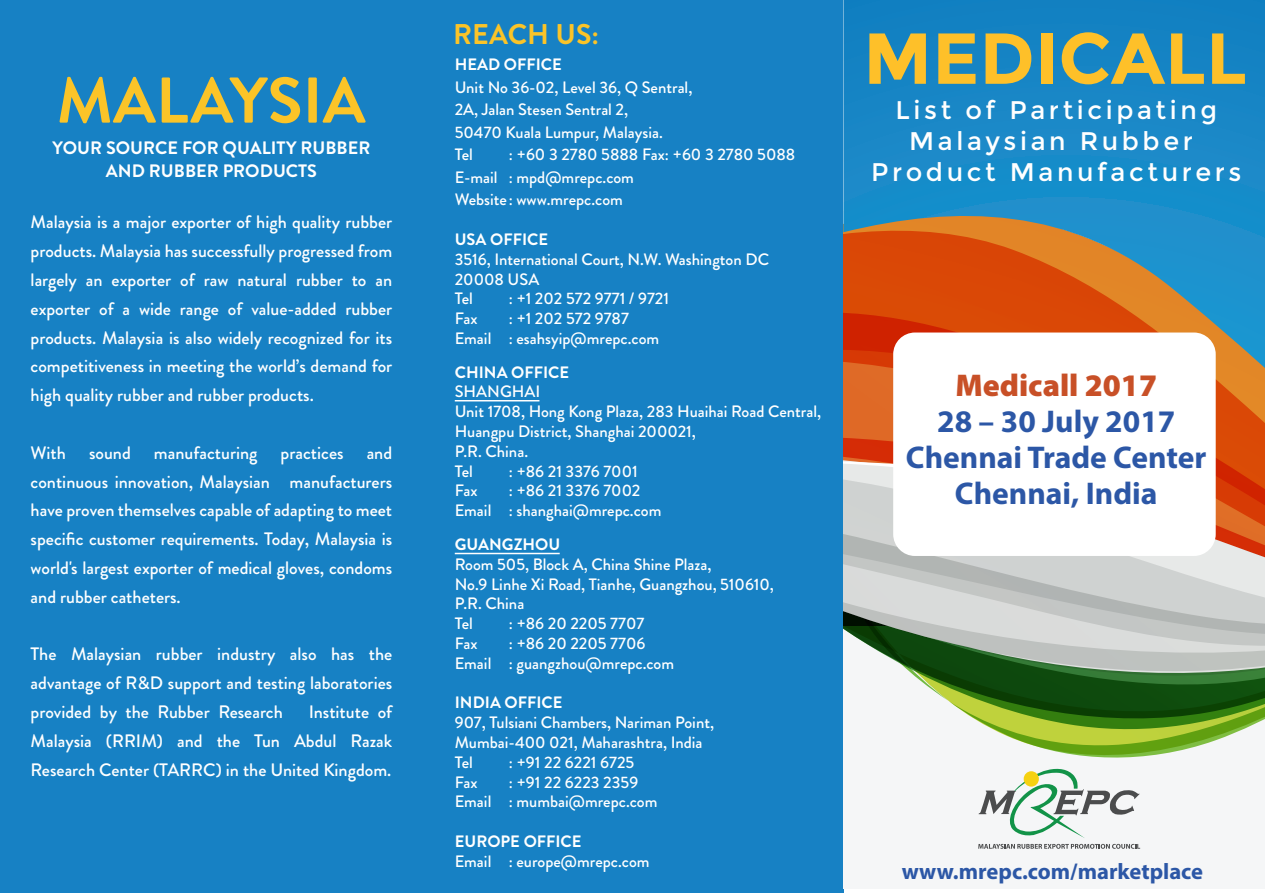
<style>
.page{position:relative;width:1265px;height:893px;background:#fff}
.page>*{position:absolute;margin:0;border:0;box-sizing:border-box;transform-origin:0 0}
.t1{font:700 72px "Montserrat";color:#fec029}
.t2{font:700 64.5px "Brandon Grotesque";color:#fbc428}
.t3{font:700 31.5px/36px "Myriad Pro";color:#2c57a6;text-align:center}
.t4{font:900 31.5px "Myriad Pro";color:#c85027}
.t5{font:700 28.5px "Brandon Grotesque";color:#fbc428}
.t6{font:25.5px/30.6px "Montserrat";letter-spacing:.14em;color:#fff;text-align:center}
.t7{font:700 22.5px "Myriad Pro";color:#2c57a6}
.t8{font:500 18px/28.8px "Brandon Grotesque";color:#fff;text-align:justify}
.t9{font:700 18px/22.8px "Brandon Grotesque";color:#fff;text-align:center}
.t10{font:500 16.5px/19.8px "Brandon Grotesque";color:#fff}
.t11{font:700 16.5px "Brandon Grotesque";color:#fff}
</style>
<div class="page">
<div style="left:0;top:0;width:843px;height:893px;background:#1781c4"></div>
<div style="left:843px;top:0;width:421px;height:888px;background:#f5f6f7"></div>
<svg style="left:923px;top:683px;width:341px;height:74px"></svg>
<svg style="left:843px;top:368px;width:421px;height:69px;background:#de691f"></svg>
<svg style="left:843px;top:437px;width:421px;height:21px;background:#d83f09"></svg>
<svg style="left:843px;top:458px;width:421px;height:225px"></svg>
<svg style="left:843px;top:462px;width:421px;height:86px;background:#d69176"></svg>
<svg style="left:843px;top:548px;width:421px;height:127px;background:#b5beb6"></svg>
<svg style="left:843px;top:0;width:421px;height:368px;background:#4a7c97"></svg>
<svg style="left:978px;top:844px;width:162px;height:5px"></svg>
<svg style="left:978px;top:768px;width:161px;height:70px"></svg>
<div style="left:1023px;top:771px;width:15px;height:16px;background:#f5d111;border-radius:50%"></div>
<div style="left:893px;top:332px;width:322px;height:224px;background:#fff;border-radius:22px"></div>
<hr style="left:455px;top:400px;width:84px;height:1px;background:#fff">
<hr style="left:455px;top:553px;width:105px;height:1px;background:#fff">
<h2 class="t2" style="left:57px;top:55px;width:310px">MALAYSIA</h2>
<p class="t9" style="left:53px;top:137px;width:319px">YOUR SOURCE FOR QUALITY RUBBER<br>AND RUBBER PRODUCTS</p>
<p class="t8" style="left:31px;top:208px;width:363px">Malaysia is a major exporter of high quality rubber products. Malaysia has successfully progressed from largely an exporter of raw natural rubber to an exporter of a wide range of value-added rubber products. Malaysia is also widely recognized for its competitiveness in meeting the world’s demand for high quality rubber and rubber products.</p>
<p class="t8" style="left:31px;top:438px;width:37px">With</p>
<p class="t8" style="left:89px;top:438px;width:43px">sound</p>
<p class="t8" style="left:154px;top:438px;width:105px">manufacturing</p>
<p class="t8" style="left:281px;top:438px;width:64px">practices</p>
<p class="t8" style="left:31px;top:438px;width:363px;text-indent:336px">and continuous innovation, Malaysian manufacturers have proven themselves capable of adapting to meet specific customer requirements. Today, Malaysia is world's largest exporter of medical gloves, condoms and rubber catheters.</p>
<p class="t8" style="left:31px;top:640px;width:363px">The Malaysian rubber industry also has the advantage of R&amp;D support and testing laboratories provided by the Rubber Research</p>
<p class="t8" style="left:31px;top:698px;width:363px;text-indent:278px">Institute of Malaysia (RRIM) and the Tun Abdul Razak Research Center (TARRC) in the United Kingdom.</p>
<h3 class="t5" style="left:453px;top:14px;width:147px">REACH US:</h3>
<p class="t11" style="left:455px;top:53px;width:109px">HEAD OFFICE</p>
<p class="t10" style="left:455px;top:76px;width:239px;line-height:22.5px">Unit No 36-02, Level 36, Q Sentral,<br>2A, Jalan Stesen Sentral 2,<br>50470 Kuala Lumpur, Malaysia.<br>Tel</p>
<p class="t10" style="left:455px;top:144px;width:342px;line-height:22.5px;text-indent:54px">: +60 3 2780 5888 Fax: +60 3 2780 5088<br>E-mail : mpd@mrepc.com<br>Website : www.mrepc.com</p>
<p class="t11" style="left:455px;top:228px;width:95px">USA OFFICE</p>
<p class="t10" style="left:455px;top:250px;width:316px">3516, International Court, N.W. Washington DC<br>20008 USA<br>Tel</p>
<p class="t10" style="left:509px;top:289px;width:162px">: +1 202 572 9771 / 9721</p>
<p class="t10" style="left:455px;top:309px;width:24px">Fax</p>
<p class="t10" style="left:455px;top:309px;width:206px;text-indent:54px">: +1 202 572 9787<br>Email : esahsyip@mrepc.com</p>
<p class="t11" style="left:455px;top:360px;width:116px">CHINA OFFICE</p>
<p class="t10" style="left:455px;top:382px;width:368px">SHANGHAI<br>Unit 1708, Hong Kong Plaza, 283 Huaihai Road Central,<br>Huangpu District, Shanghai 200021,<br>P.R. China.<br>Tel</p>
<p class="t10" style="left:509px;top:461px;width:130px">: +86 21 3376 7001</p>
<p class="t10" style="left:455px;top:481px;width:208px;text-indent:54px">: +86 21 3376 7002<br>Email : shanghai@mrepc.com</p>
<p class="t11" style="left:455px;top:533px;width:107px">GUANGZHOU</p>
<p class="t10" style="left:455px;top:554px;width:320px">Room 505, Block A, China Shine Plaza,<br>No.9 Linhe Xi Road, Tianhe, Guangzhou, 510610,<br>P.R. China<br>Tel</p>
<p class="t10" style="left:455px;top:481px;width:24px">Fax</p>
<p class="t10" style="left:509px;top:614px;width:137px">: +86 20 2205 7707</p>
<p class="t10" style="left:455px;top:633px;width:221px;text-indent:54px">: +86 20 2205 7706<br>Email : guangzhou@mrepc.com</p>
<p class="t11" style="left:455px;top:691px;width:109px">INDIA OFFICE</p>
<p class="t10" style="left:455px;top:713px;width:261px">907, Tulsiani Chambers, Nariman Point,<br>Mumbai-400 021, Maharashtra, India<br>Tel</p>
<p class="t10" style="left:455px;top:633px;width:24px">Fax</p>
<p class="t10" style="left:509px;top:752px;width:127px">: +91 22 6221 6725</p>
<p class="t10" style="left:455px;top:772px;width:204px;text-indent:54px">: +91 22 6223 2359<br>Email : mumbai@mrepc.com</p>
<p class="t11" style="left:455px;top:830px;width:128px">EUROPE OFFICE</p>
<p class="t10" style="left:455px;top:851px;width:196px">Email : europe@mrepc.com</p>
<p class="t10" style="left:455px;top:772px;width:24px">Fax</p>
<h1 class="t1" style="left:863px;top:16px;width:385px">MEDICALL</h1>
<h3 class="t6" style="left:871px;top:95px;width:372px">List of Participating<br>Malaysian Rubber<br>Product Manufacturers</h3>
<h3 class="t4" style="left:955px;top:367px;width:203px">Medicall 2017</h3>
<h3 class="t3" style="left:906px;top:402px;width:302px">28 – 30 July 2017<br>Chennai Trade Center<br>Chennai, India</h3>
<p class="t7" style="left:901px;top:856px;width:303px">www.mrepc.com/marketplace</p>
</div>
